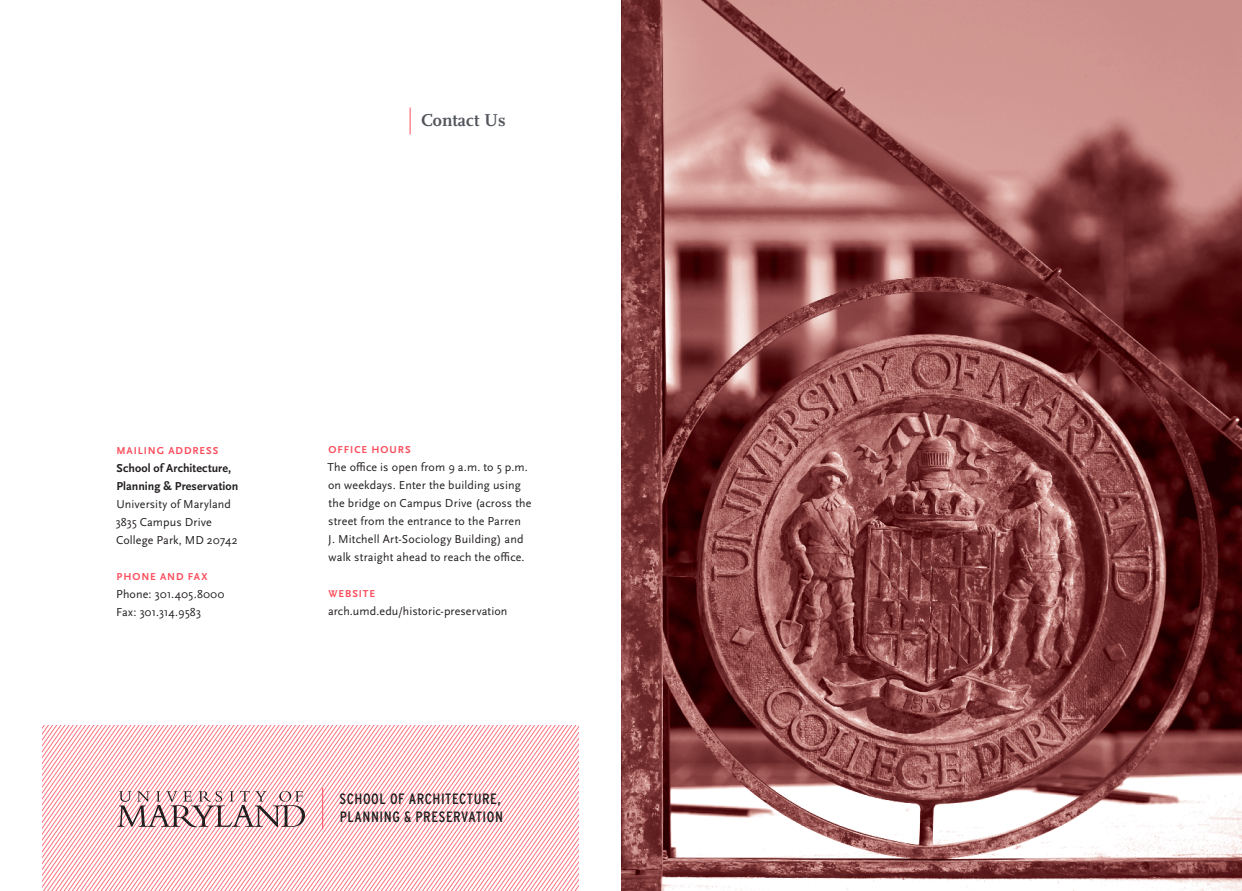
<style>
.page{position:relative;width:1242px;height:891px;background:#fff}
.page>*{position:absolute;margin:0;border:0;box-sizing:border-box;transform-origin:0 0}
.t1{font:700 18px "Scala OT";color:#52555b}
.GC__Body_Copy__1{font:condensed 15px/18px "Interstate";letter-spacing:.035em;color:#231f20}
.t2{font:12px/18px "Scala Sans OT";letter-spacing:.015em;color:#231f20}
.t3{font:700 12px/18px "Scala Sans OT";letter-spacing:.01em;color:#231f20}
.t4{font:700 10.5px "Scala Sans OT";letter-spacing:.085em;color:#fc4f5e}
</style>
<div class="page">
<img style="left:621px;top:0;width:621px;height:891px">
<svg style="left:410px;top:108px;width:1px;height:27px"></svg>
<svg style="left:42px;top:726px;width:537px;height:165px"></svg>
<hr style="left:322px;top:788px;width:1px;height:41px;background:#fc4f5e">
<svg style="left:117px;top:791px;width:188px;height:36px"></svg>
<p class="t1" style="left:421px;top:110px;width:86px">Contact Us</p>
<p class="t4" style="left:117px;top:445px;width:103px">MAILING ADDRESS</p>
<p class="t3" style="left:116px;top:460px;width:123px">School of Architecture,<br>Planning &amp; Preservation</p>
<p class="t2" style="left:116px;top:496px;width:116px">University of Maryland</p>
<p class="t2" style="left:115px;top:514px;width:98px">3835 Campus Drive</p>
<p class="t2" style="left:116px;top:532px;width:123px">College Park, MD 20742</p>
<p class="t4" style="left:117px;top:571px;width:92px">PHONE AND FAX</p>
<p class="t2" style="left:116px;top:586px;width:110px">Phone: 301.405.8000</p>
<p class="t2" style="left:116px;top:604px;width:86px">Fax: 301.314.9583</p>
<p class="t4" style="left:329px;top:444px;width:84px">OFFICE HOURS</p>
<p class="t2" style="left:328px;top:459px;width:206px">The office is open from 9 a.m. to 5 p.m. on weekdays. Enter the building using the bridge on Campus Drive (across the street from the entrance to the Parren<br>J. Mitchell Art-Sociology Building) and walk straight ahead to reach the office.</p>
<p class="t4" style="left:329px;top:588px;width:48px">WEBSITE</p>
<p class="t2" style="left:328px;top:603px;width:181px">arch.umd.edu/historic-preservation</p>
<p class="GC__Body_Copy__1" style="left:340px;top:789px;width:165px">SCHOOL OF ARCHITECTURE,<br>PLANNING &amp; PRESERVATION</p>
</div>
